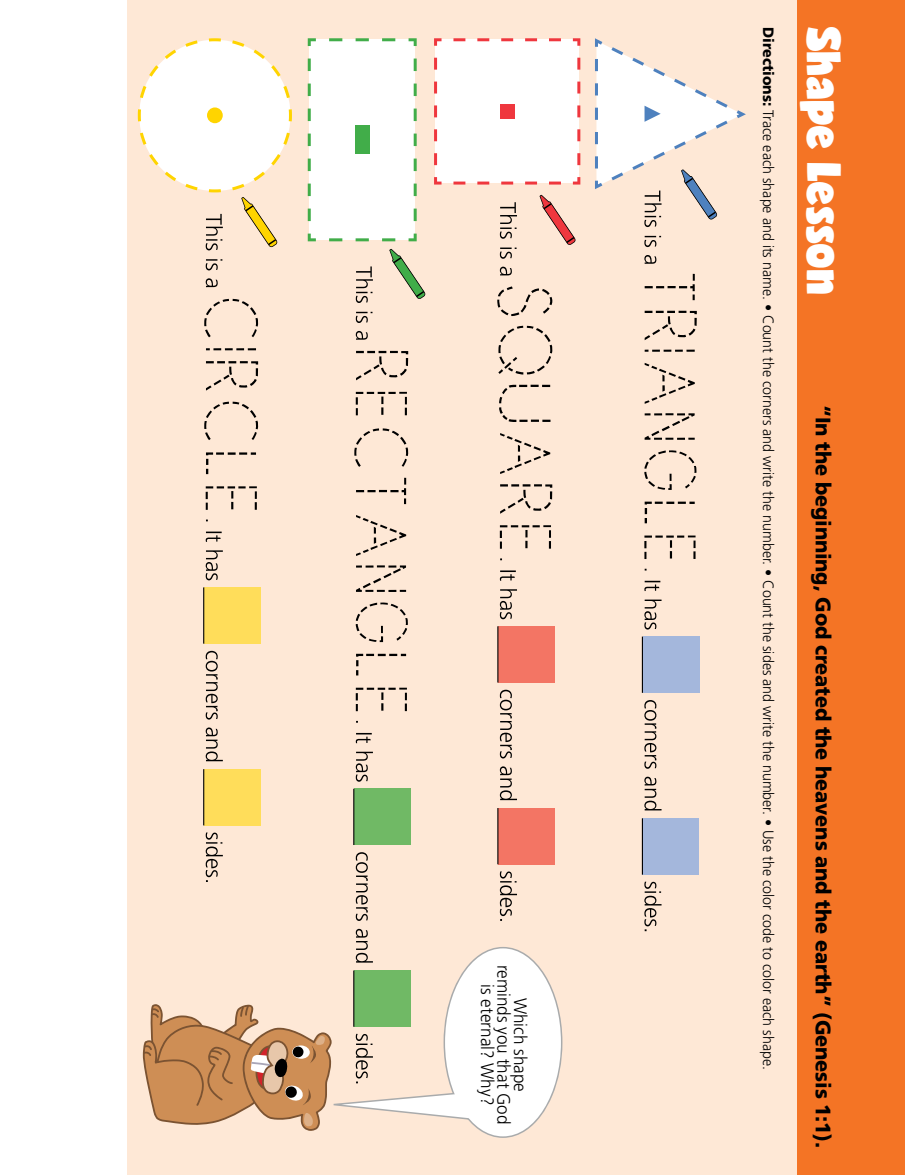
<style>
.page{position:relative;width:905px;height:1175px;background:#fff}
.page>*{position:absolute;margin:0;border:0;box-sizing:border-box;transform-origin:0 0}
.t1{font:45px "Candy";color:#fff}
.t2{font:900 21px "Frutiger LT Std";letter-spacing:-.01em;color:#000;scale:.95 1}
.t3{font:300 18px/16.5px "Frutiger LT Std";color:#000;text-align:center;scale:.95 1}
.t4{font:300 15px "Frutiger LT Std";color:#000;scale:.95 1}
.s1{font-weight:900}
</style>
<div class="page">
<div style="left:0;top:0;width:797px;height:1174px;background:#fee8d6"></div>
<div style="left:797px;top:0;width:107px;height:1174px;background:#f47425"></div>
<div style="left:434px;top:38px;width:146px;height:146px;background:#fff"></div>
<div style="left:500px;top:104px;width:14px;height:15px;background:#ef373e"></div>
<div style="left:308px;top:38px;width:108px;height:203px;background:#fff"></div>
<div style="left:355px;top:126px;width:14px;height:28px;background:#41ad49"></div>
<div style="left:353px;top:789px;width:57px;height:56px;background:#70b965"></div>
<svg style="left:353px;top:266px;width:55px;height:680px"></svg>
<svg style="left:389px;top:249px;width:37px;height:50px"></svg>
<svg style="left:497px;top:195px;width:79px;height:725px"></svg>
<svg style="left:138px;top:38px;width:154px;height:844px"></svg>
<svg style="left:595px;top:38px;width:151px;height:893px"></svg>
<svg style="left:143px;top:946px;width:419px;height:191px"></svg>
<div style="left:445px;top:948px;width:116px;height:188px;background:#fff;border-radius:50%"></div>
<div style="left:0;top:0;width:127px;height:1174px;background:#fff"></div>
<p class="t3" style="left:528px;top:965px;width:169px;rotate:90deg">Which shape<br>reminds you that God is eternal? Why?</p>
<p class="t4" style="left:776px;top:27px;width:1099px;rotate:90deg"><span class="s1">Directions:</span> Trace each shape and its name. • Count the corners and write the number. • Count the sides and write the number. • Use the color code to color each shape.</p>
<h1 class="t1" style="left:843px;top:27px;width:270px;rotate:90deg">Shape Lesson</h1>
<h2 class="t2" style="left:836px;top:405px;width:783px;rotate:90deg">“In the beginning, God created the heavens and the earth” (Genesis 1:1).</h2>
</div>
